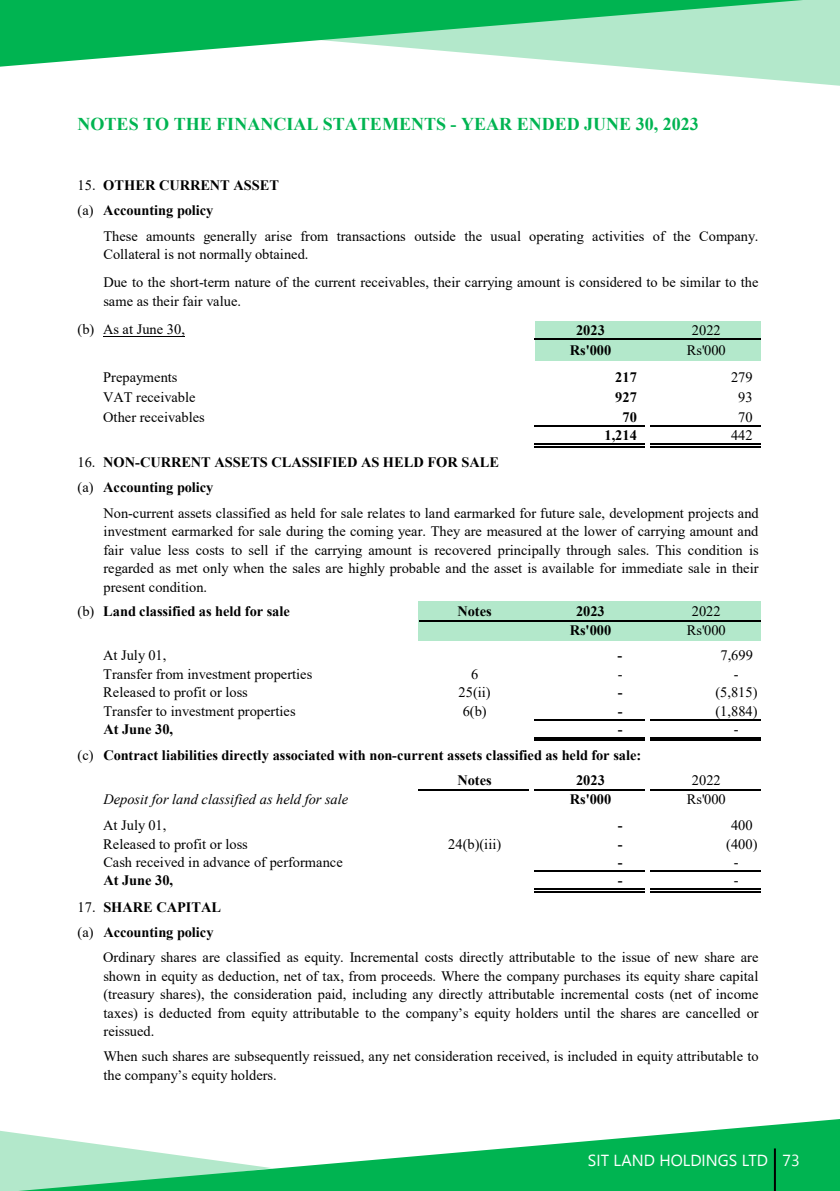
<style>
.page{position:relative;width:840px;height:1191px;background:#fff}
.page>*{position:absolute;margin:0;border:0;box-sizing:border-box;transform-origin:0 0}
.t1{font:700 18px "Times New Roman";color:#00b451}
.t2{font:14.4px/18.4px "Times New Roman";color:#000}
.t3{font:700 14.4px/25.2px "Times New Roman";color:#000}
.t4{font:italic 14.4px "Times New Roman";color:#000}
.s1{font-weight:400}
</style>
<div class="page">
<div style="left:534px;top:321px;width:226px;height:39px;background:#b3e8cb"></div>
<div style="left:418px;top:601px;width:342px;height:39px;background:#b3e8cb"></div>
<hr style="left:103px;top:336px;width:82px;height:1px;background:#000">
<hr style="left:534px;top:339px;width:124px;height:1px;background:#000">
<hr style="left:534px;top:425px;width:110px;height:1px;background:#000">
<hr style="left:534px;top:444px;width:110px;height:1px;background:#000">
<hr style="left:534px;top:446px;width:110px;height:2px;background:#000">
<hr style="left:418px;top:620px;width:254px;height:1px;background:#000">
<hr style="left:534px;top:719px;width:110px;height:1px;background:#000">
<hr style="left:534px;top:737px;width:110px;height:1px;background:#000">
<hr style="left:534px;top:739px;width:110px;height:2px;background:#000">
<hr style="left:418px;top:789px;width:110px;height:1px;background:#000">
<hr style="left:534px;top:789px;width:110px;height:1px;background:#000">
<hr style="left:534px;top:871px;width:110px;height:1px;background:#000">
<hr style="left:534px;top:888px;width:110px;height:1px;background:#000">
<hr style="left:534px;top:891px;width:110px;height:1px;background:#000">
<hr style="left:650px;top:339px;width:110px;height:1px;background:#000">
<hr style="left:650px;top:425px;width:110px;height:1px;background:#000">
<hr style="left:650px;top:444px;width:110px;height:1px;background:#000">
<hr style="left:650px;top:446px;width:110px;height:2px;background:#000">
<hr style="left:650px;top:620px;width:110px;height:1px;background:#000">
<hr style="left:650px;top:719px;width:110px;height:1px;background:#000">
<hr style="left:650px;top:737px;width:110px;height:1px;background:#000">
<hr style="left:650px;top:739px;width:110px;height:2px;background:#000">
<hr style="left:650px;top:789px;width:110px;height:1px;background:#000">
<hr style="left:650px;top:871px;width:110px;height:1px;background:#000">
<hr style="left:650px;top:888px;width:110px;height:1px;background:#000">
<hr style="left:650px;top:891px;width:110px;height:1px;background:#000">
<div style="left:0;top:0;width:90px;height:67px;background:#00b451"></div>
<svg style="left:90px;top:0;width:749px;height:86px"></svg>
<svg style="left:0;top:1119px;width:839px;height:72px"></svg>
<hr style="left:773px;top:1148px;width:2px;height:43px;background:#000">
<svg style="left:588px;top:1154px;width:20px;height:12px"></svg>
<svg style="left:614px;top:1154px;width:40px;height:11px"></svg>
<svg style="left:742px;top:1154px;width:24px;height:11px"></svg>
<svg style="left:660px;top:1154px;width:76px;height:12px"></svg>
<svg style="left:782px;top:1154px;width:16px;height:12px"></svg>
<p class="t1" style="left:78px;top:111px;width:622px">NOTES TO THE FINANCIAL STATEMENTS - YEAR ENDED JUNE 30, 2023</p>
<p class="t3" style="left:78px;top:172px;width:203px"><span class="s1">15.</span> OTHER CURRENT ASSET <span class="s1">(a)</span> Accounting policy</p>
<p class="t2" style="left:103px;top:226px;width:656px">These amounts generally arise from transactions outside the usual operating activities of the Company.<br>Collateral is not normally obtained.</p>
<p class="t2" style="left:103px;top:273px;width:656px">Due to the short-term nature of the current receivables, their carrying amount is considered to be similar to the same as their fair value.</p>
<p class="t2" style="left:78px;top:319px;width:109px">(b) As at June 30,</p>
<p class="t3" style="left:575px;top:317px;width:30px">2023</p>
<p class="t2" style="left:691px;top:321px;width:30px">2022</p>
<p class="t3" style="left:569px;top:337px;width:43px">Rs'000</p>
<p class="t2" style="left:686px;top:341px;width:40px">Rs'000</p>
<p class="t2" style="left:103px;top:367px;width:76px">Prepayments</p>
<p class="t3" style="left:615px;top:364px;width:23px">217</p>
<p class="t2" style="left:730px;top:367px;width:23px">279</p>
<p class="t2" style="left:103px;top:387px;width:94px">VAT receivable</p>
<p class="t3" style="left:615px;top:384px;width:23px">927</p>
<p class="t2" style="left:737px;top:387px;width:16px">93</p>
<p class="t2" style="left:103px;top:407px;width:103px">Other receivables</p>
<p class="t3" style="left:622px;top:404px;width:16px">70</p>
<p class="t2" style="left:737px;top:407px;width:16px">70</p>
<p class="t3" style="left:604px;top:422px;width:34px">1,214</p>
<p class="t2" style="left:730px;top:426px;width:23px">442</p>
<p class="t3" style="left:77px;top:449px;width:422px"><span class="s1">16.</span> NON-CURRENT ASSETS CLASSIFIED AS HELD FOR SALE <span class="s1">(a)</span> Accounting policy</p>
<p class="t2" style="left:103px;top:503px;width:656px;text-align:justify">Non-current assets classified as held for sale relates to land earmarked for future sale, development projects and investment earmarked for sale during the coming year. They are measured at the lower of carrying amount and fair value less costs to sell if the carrying amount is recovered principally through sales. This condition is regarded as met only when the sales are highly probable and the asset is available for immediate sale in their present condition.</p>
<p class="t3" style="left:77px;top:598px;width:214px"><span class="s1">(b)</span> Land classified as held for sale</p>
<p class="t3" style="left:457px;top:598px;width:36px">Notes</p>
<p class="t3" style="left:575px;top:598px;width:30px">2023</p>
<p class="t2" style="left:691px;top:602px;width:30px">2022</p>
<p class="t3" style="left:569px;top:617px;width:43px">Rs'000</p>
<p class="t2" style="left:686px;top:620px;width:40px">Rs'000</p>
<p class="t2" style="left:103px;top:645px;width:65px">At July 01,</p>
<p class="t3" style="left:617px;top:642px;width:6px">-</p>
<p class="t2" style="left:720px;top:645px;width:34px">7,699</p>
<p class="t2" style="left:103px;top:664px;width:210px">Transfer from investment properties</p>
<p class="t2" style="left:471px;top:664px;width:9px">6</p>
<p class="t2" style="left:617px;top:664px;width:6px">-</p>
<p class="t2" style="left:733px;top:664px;width:6px">-</p>
<p class="t2" style="left:103px;top:682px;width:146px">Released to profit or loss</p>
<p class="t2" style="left:458px;top:682px;width:34px">25(ii)</p>
<p class="t3" style="left:617px;top:679px;width:6px">-</p>
<p class="t2" style="left:715px;top:682px;width:43px">(5,815)</p>
<p class="t2" style="left:103px;top:701px;width:194px">Transfer to investment properties</p>
<p class="t2" style="left:462px;top:701px;width:25px">6(b)</p>
<p class="t3" style="left:617px;top:698px;width:6px">-</p>
<p class="t2" style="left:715px;top:701px;width:43px">(1,884)</p>
<p class="t3" style="left:103px;top:716px;width:71px">At June 30,</p>
<p class="t3" style="left:617px;top:716px;width:6px">-</p>
<p class="t2" style="left:733px;top:719px;width:6px">-</p>
<p class="t3" style="left:457px;top:742px;width:185px;text-indent:-380px"><span class="s1">(c)</span> Contract liabilities directly associated with non-current assets classified as held for sale:<br>Notes</p>
<p class="t3" style="left:575px;top:767px;width:30px">2023</p>
<p class="t2" style="left:691px;top:770px;width:30px">2022</p>
<p class="t4" style="left:103px;top:789px;width:246px">Deposit for land classified as held for sale</p>
<p class="t3" style="left:569px;top:786px;width:43px">Rs'000</p>
<p class="t2" style="left:686px;top:789px;width:40px">Rs'000</p>
<p class="t2" style="left:103px;top:815px;width:65px">At July 01,</p>
<p class="t3" style="left:617px;top:812px;width:6px">-</p>
<p class="t2" style="left:730px;top:815px;width:23px">400</p>
<p class="t2" style="left:103px;top:834px;width:146px">Released to profit or loss</p>
<p class="t2" style="left:448px;top:834px;width:54px">24(b)(iii)</p>
<p class="t3" style="left:617px;top:831px;width:6px">-</p>
<p class="t2" style="left:726px;top:834px;width:33px">(400)</p>
<p class="t2" style="left:103px;top:852px;width:241px">Cash received in advance of performance</p>
<p class="t3" style="left:617px;top:849px;width:6px">-</p>
<p class="t2" style="left:733px;top:852px;width:6px">-</p>
<p class="t3" style="left:103px;top:867px;width:71px">At June 30,</p>
<p class="t3" style="left:617px;top:867px;width:6px">-</p>
<p class="t2" style="left:733px;top:870px;width:6px">-</p>
<p class="t3" style="left:78px;top:893px;width:145px"><span class="s1">17.</span> SHARE CAPITAL <span class="s1">(a)</span> Accounting policy</p>
<p class="t2" style="left:103px;top:947px;width:656px;text-align:justify">Ordinary shares are classified as equity. Incremental costs directly attributable to the issue of new share are shown in equity as deduction, net of tax, from proceeds. Where the company purchases its equity share capital (treasury shares), the consideration paid, including any directly attributable incremental costs (net of income taxes) is deducted from equity attributable to the company’s equity holders until the shares are cancelled or reissued.</p>
<p class="t2" style="left:103px;top:1046px;width:656px">When such shares are subsequently reissued, any net consideration received, is included in equity attributable to the company’s equity holders.</p>
</div>
